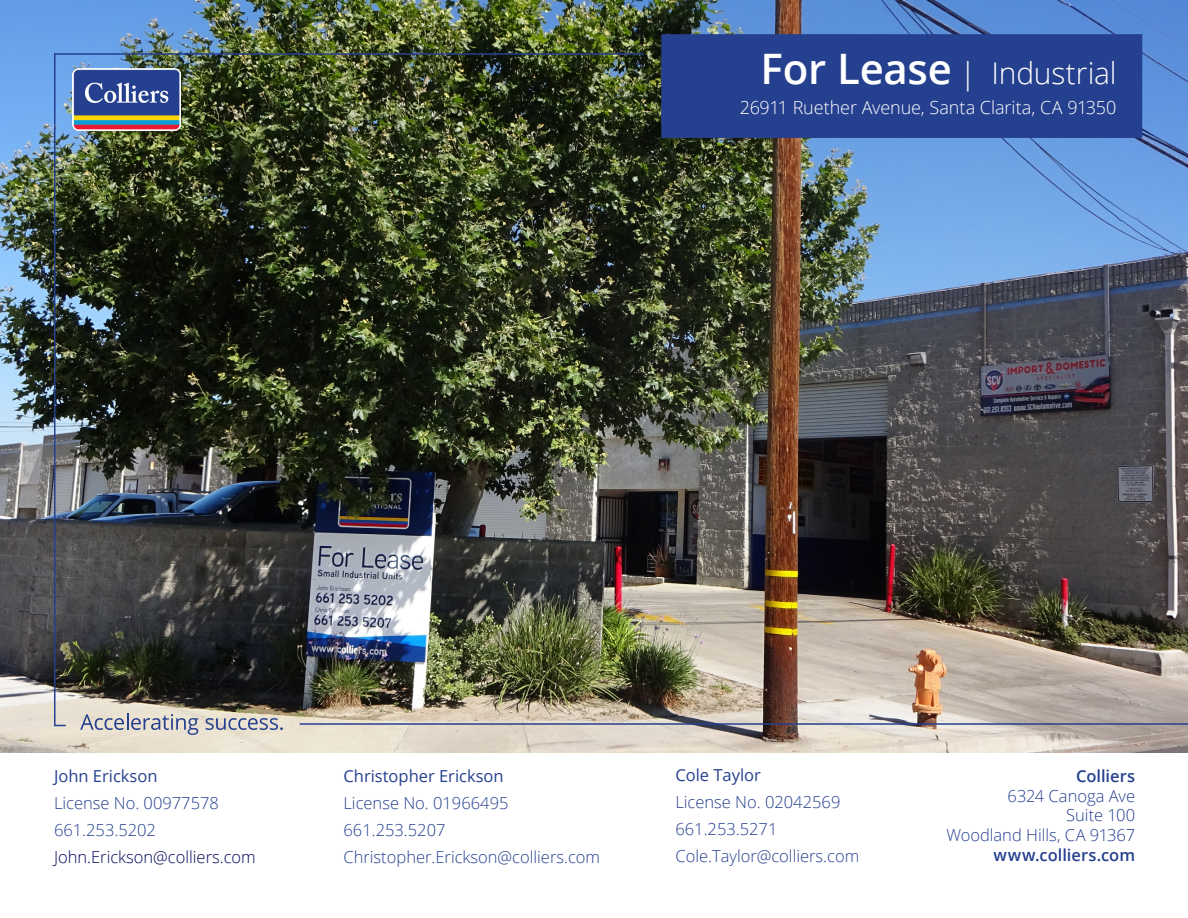
<style>
.page{position:relative;width:1188px;height:918px;background:#fff}
.page>*{position:absolute;margin:0;border:0;box-sizing:border-box;transform-origin:0 0}
.t1{font:300 30px "Open Sans";letter-spacing:-.01em;color:#fff}
.t2{font:300 18px "Open Sans";letter-spacing:-.005em;color:#fff}
.t3{font:300 16.5px/27px "Open Sans";color:#25408f}
.t4{font:16.5px "Open Sans";color:#25408f}
.t5{font:300 16.5px "Open Sans";color:#000759}
.t6{font:600 16.5px "Open Sans";color:#25408f}
.s1{font-weight:600;font-size:42px}
</style>
<div class="page">
<img style="left:0;top:0;width:1188px;height:753px">
<div style="left:661px;top:34px;width:481px;height:104px;background:#25408f;border:2px solid #25408f"></div>
<svg style="left:80px;top:727px;width:118px;height:8px"></svg>
<svg style="left:206px;top:727px;width:77px;height:3px"></svg>
<img style="left:53px;top:52px;width:592px;height:675px">
<img style="left:73px;top:69px;width:108px;height:61px">
<hr style="left:300px;top:723px;width:888px;height:2px;background:#25408f">
<h1 class="t1" style="left:761px;top:53px;width:357px"><span class="s1">For Lease</span> | Industrial</h1>
<p class="t2" style="left:740px;top:96px;width:378px">26911 Ruether Avenue, Santa Clarita, CA 91350</p>
<p class="t4" style="left:54px;top:764px;width:105px">John Erickson</p>
<p class="t3" style="left:54px;top:789px;width:167px">License No. 00977578<br>661.253.5202</p>
<p class="t5" style="left:54px;top:845px;width:203px">John.Erickson@colliers.com</p>
<p class="t4" style="left:344px;top:764px;width:162px">Christopher Erickson</p>
<p class="t3" style="left:344px;top:789px;width:258px">License No. 01966495<br>661.253.5207<br>Christopher.Erickson@colliers.com</p>
<p class="t4" style="left:675px;top:764px;width:87px">Cole Taylor</p>
<p class="t3" style="left:675px;top:788px;width:185px">License No. 02042569<br>661.253.5271<br>Cole.Taylor@colliers.com</p>
<p class="t6" style="left:1076px;top:764px;width:61px">Colliers</p>
<p class="t3" style="left:946px;top:785px;width:190px;line-height:19.8px;text-align:right">6324 Canoga Ave<br>Suite 100<br>Woodland Hills, CA 91367</p>
<p class="t6" style="left:994px;top:844px;width:143px">www.colliers.com</p>
</div>
